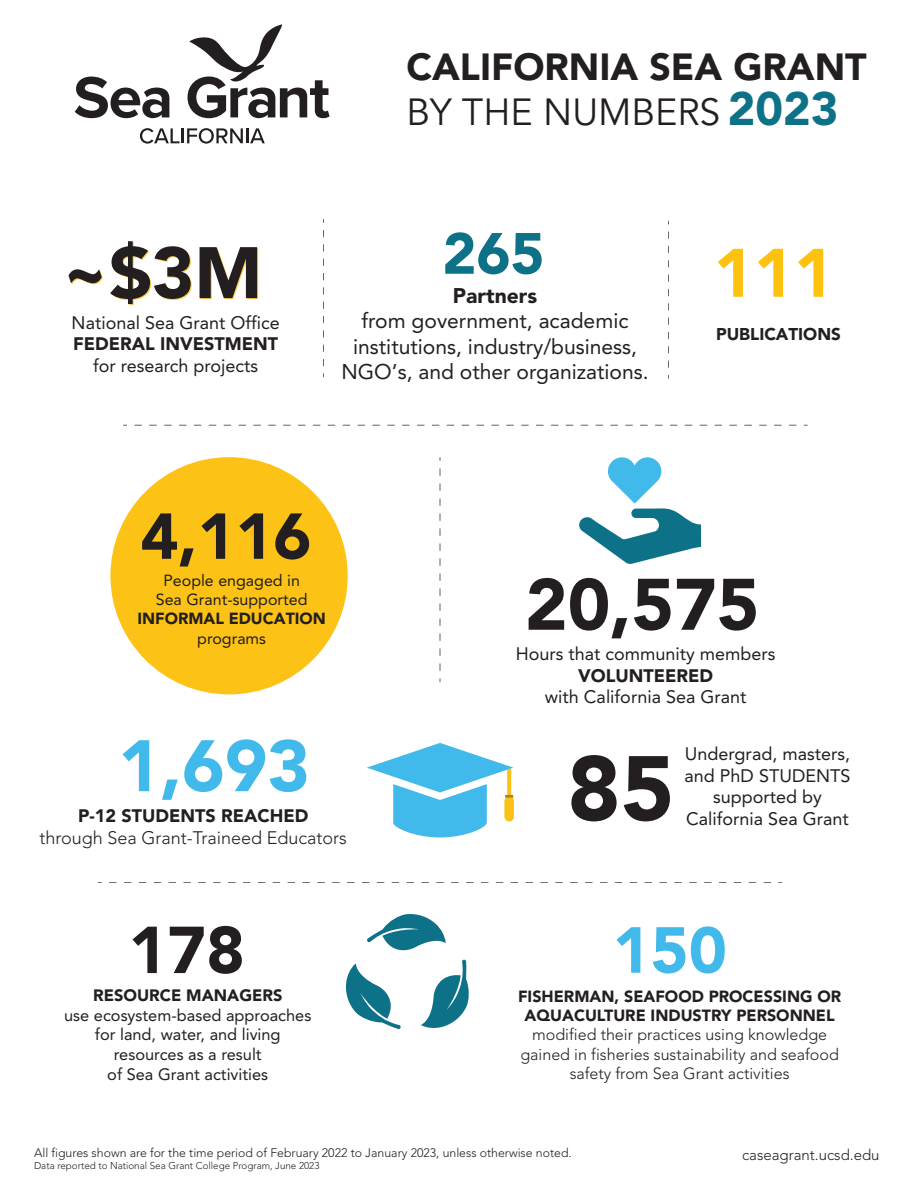
<style>
.page{position:relative;width:918px;height:1188px;background:#fff}
.page>*{position:absolute;margin:0;border:0;box-sizing:border-box;transform-origin:0 0}
.t1{font:900 90.75px "Avenir";color:#231f20}
.t2{font:900 72px "Avenir";color:#231f20}
.t3{font:900 72px "Avenir";color:#41b9ea}
.t4{font:900 67.8px "Avenir";color:#fdc210}
.t5{font:900 65.55px "Avenir";color:#231f20}
.t6{font:900 64.35px "Avenir";color:#41b9ea}
.t7{font:900 64.05px "Avenir";color:#231f20}
.t8{font:900 57.45px "Avenir";color:#0d7288}
.t9{font:900 37.5px/45px "Avenir";color:#231f20}
.t10{font:21.15px/25.3px "Avenir";color:#231f20;text-align:center}
.t11{font:900 21.15px "Avenir";color:#231f20}
.t12{font:18px/21.6px "Avenir";color:#231f20;text-align:center}
.t13{font:900 18px "Avenir";color:#231f20}
.t14{font:300 18px "Avenir";color:#231f20}
.t15{font:900 16.95px "Avenir";color:#231f20}
.t16{font:16.35px/19.6px "Avenir";color:#231f20;text-align:center}
.t17{font:900 16.35px "Avenir";color:#231f20}
.t18{font:300 16.05px/19.4px "Avenir";color:#231f20;text-align:center}
.t19{font:900 16.05px/19.4px "Avenir";color:#231f20;text-align:center}
.t20{font:16.05px/19.2px "Avenir";color:#231f20;text-align:center}
.t21{font:300 15px "Avenir";color:#231f20}
.t22{font:300 12.3px "Avenir";color:#231f20}
.t23{font:300 9.9px "Avenir";color:#231f20}
.s1{font-weight:400}
.s2{font-size:46.65px;color:#0d7288}
</style>
<div class="page">
<svg style="left:75px;top:77px;width:94px;height:41px"></svg>
<svg style="left:188px;top:24px;width:142px;height:94px"></svg>
<svg style="left:140px;top:128px;width:125px;height:16px"></svg>
<svg style="left:579px;top:457px;width:122px;height:107px"></svg>
<svg style="left:367px;top:743px;width:147px;height:94px"></svg>
<svg style="left:346px;top:914px;width:123px;height:115px"></svg>
<svg style="left:323px;top:230px;width:1px;height:147px"></svg>
<svg style="left:134px;top:425px;width:674px;height:1px"></svg>
<div style="left:110px;top:457px;width:238px;height:237px;background:#fcc215;border-radius:50%"></div>
<svg style="left:440px;top:468px;width:1px;height:214px"></svg>
<svg style="left:109px;top:882px;width:673px;height:1px"></svg>
<svg style="left:668px;top:232px;width:1px;height:147px"></svg>
<h2 class="t2" style="left:61px;top:220px;width:203px">~$3M</h2>
<p class="t12" style="left:72px;top:312px;width:210px">National Sea Grant Office</p>
<p class="t13" style="left:73px;top:331px;width:207px">FEDERAL INVESTMENT</p>
<p class="t12" style="left:93px;top:355px;width:167px">for research projects</p>
<h3 class="t9" style="left:406px;top:47px;width:462px">CALIFORNIA SEA GRANT<br><span class="s1">BY THE NUMBERS</span> <span class="s2">2023</span></h3>
<h3 class="t8" style="left:442px;top:211px;width:104px">265</h3>
<p class="t11" style="left:453px;top:280px;width:86px">Partners</p>
<p class="t10" style="left:341px;top:309px;width:309px">from government, academic institutions, industry/business,<br>NGO’s, and other organizations.</p>
<h3 class="t4" style="left:714px;top:223px;width:122px">111</h3>
<p class="t15" style="left:716px;top:322px;width:126px">PUBLICATIONS</p>
<h3 class="t7" style="left:141px;top:489px;width:172px">4,116</h3>
<p class="t20" style="left:156px;top:571px;width:153px">People engaged in<br>Sea Grant-supported</p>
<p class="t19" style="left:137px;top:610px;width:190px">INFORMAL EDUCATION</p>
<p class="t20" style="left:197px;top:629px;width:70px">programs</p>
<h2 class="t2" style="left:525px;top:552px;width:236px">20,575</h2>
<p class="t12" style="left:516px;top:644px;width:261px">Hours that community members</p>
<p class="t13" style="left:578px;top:662px;width:137px">VOLUNTEERED</p>
<p class="t12" style="left:545px;top:687px;width:203px">with California Sea Grant</p>
<h2 class="t3" style="left:118px;top:713px;width:193px">1,693</h2>
<p class="t13" style="left:78px;top:803px;width:232px">P-12 STUDENTS REACHED</p>
<p class="t14" style="left:39px;top:824px;width:309px">through Sea Grant-Traineed Educators</p>
<h3 class="t5" style="left:129px;top:902px;width:118px">178</h3>
<p class="t17" style="left:93px;top:983px;width:191px">RESOURCE MANAGERS</p>
<p class="t16" style="left:64px;top:1006px;width:249px">use ecosystem-based approaches for land, water, and living resources as a result<br>of Sea Grant activities</p>
<h1 class="t1" style="left:567px;top:722px;width:109px">85</h1>
<p class="t12" style="left:685px;top:744px;width:167px">Undergrad, masters, and PhD STUDENTS supported by<br>California Sea Grant</p>
<h3 class="t6" style="left:613px;top:903px;width:116px">150</h3>
<p class="t19" style="left:518px;top:987px;width:325px">FISHERMAN, SEAFOOD PROCESSING OR<br>AQUACULTURE INDUSTRY PERSONNEL</p>
<p class="t18" style="left:520px;top:1026px;width:320px">modified their practices using knowledge gained in fisheries sustainability and seafood safety from Sea Grant activities</p>
<p class="t22" style="left:34px;top:1144px;width:539px">All figures shown are for the time period of February 2022 to January 2023, unless otherwise noted.</p>
<p class="t23" style="left:34px;top:1158px;width:287px">Data reported to National Sea Grant College Program, June 2023</p>
<p class="t21" style="left:742px;top:1144px;width:139px">caseagrant.ucsd.edu</p>
</div>
